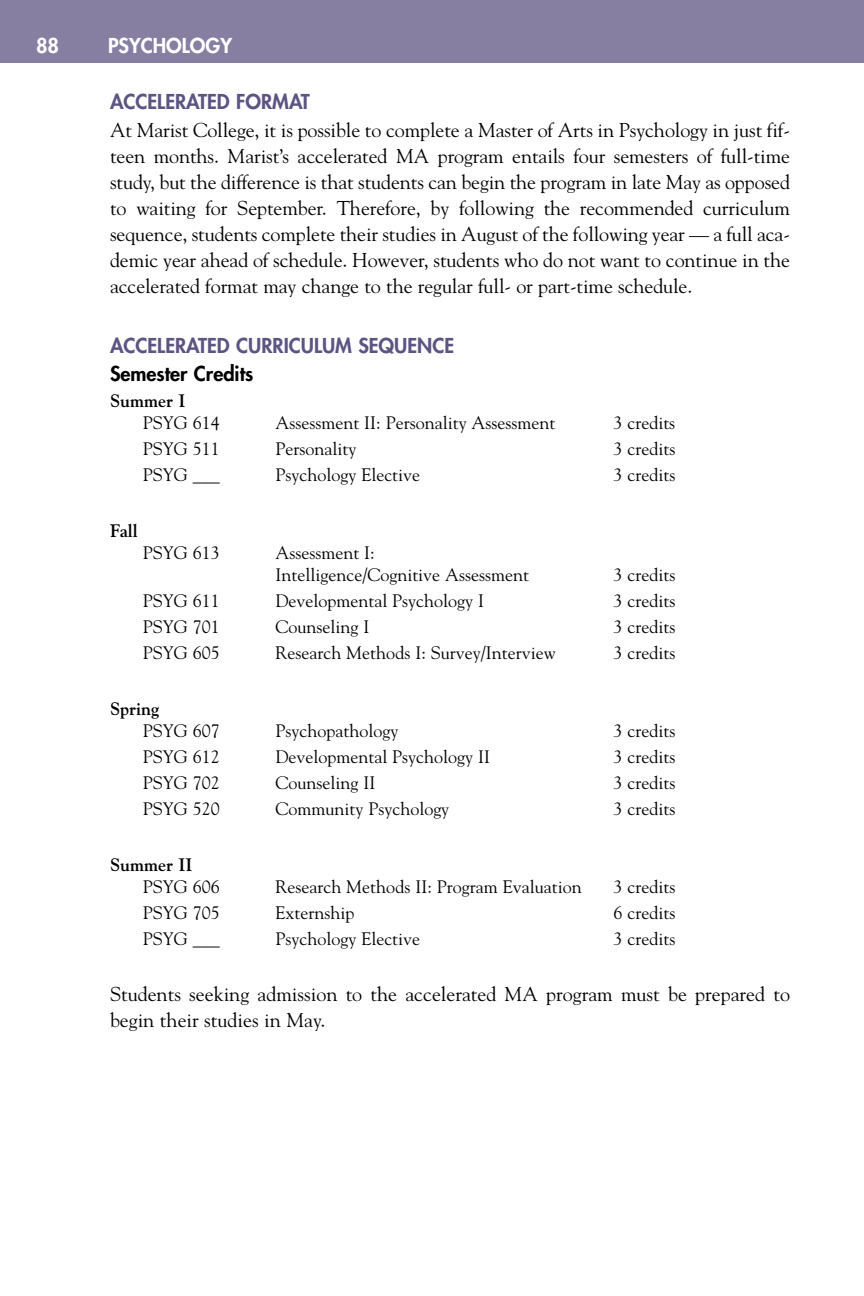
<style>
.page{position:relative;width:864px;height:1296px;background:#fff}
.page>*{position:absolute;margin:0;border:0;box-sizing:border-box;transform-origin:0 0}
.t1{font:20px/26px "Goudy";color:#000;text-align:justify}
.t2{font:800 20px "Futura";color:#5d5483}
.t3{font:800 20px "Futura";color:#000}
.t4{font:800 20px "Futura";color:#fff}
.t5{font:18px/22px "Goudy";color:#000}
.t6{font:700 18px "Goudy";color:#000}
</style>
<div class="page">
<div style="left:0;top:0;width:864px;height:63px;background:#867fa2"></div>
<p class="t4" style="left:36px;top:36px;width:25px">88</p>
<p class="t4" style="left:108px;top:36px;width:126px">PSYCHOLOGY</p>
<p class="t2" style="left:110px;top:92px;width:201px">ACCELERATED FORMAT</p>
<p class="t1" style="left:110px;top:119px;width:682px">At Marist College, it is possible to complete a Master of Arts in Psychology in just fif&shy;teen months. Marist’s accelerated MA program entails four semesters of full-time study, but the difference is that students can begin the program in late May as opposed to waiting for September. Therefore, by following the recommended curriculum sequence, students complete their studies in August of the following year — a full aca&shy;demic year ahead of schedule. However, students who do not want to continue in the accelerated format may change to the regular full- or part-time schedule.</p>
<p class="t2" style="left:110px;top:336px;width:346px">ACCELERATED CURRICULUM SEQUENCE</p>
<p class="t3" style="left:110px;top:364px;width:145px">Semester Credits</p>
<p class="t6" style="left:110px;top:394px;width:77px">Summer I</p>
<p class="t5" style="left:143px;top:413px;width:78px">PSYG 614</p>
<p class="t5" style="left:275px;top:413px;width:282px">Assessment II: Personality Assessment</p>
<p class="t5" style="left:613px;top:413px;width:63px">3 credits</p>
<p class="t5" style="left:143px;top:439px;width:78px">PSYG 511</p>
<p class="t5" style="left:275px;top:439px;width:82px">Personality</p>
<p class="t5" style="left:613px;top:439px;width:63px">3 credits</p>
<p class="t5" style="left:143px;top:465px;width:78px">PSYG ___</p>
<p class="t5" style="left:275px;top:465px;width:146px">Psychology Elective</p>
<p class="t5" style="left:613px;top:465px;width:63px">3 credits</p>
<p class="t6" style="left:110px;top:524px;width:29px">Fall</p>
<p class="t5" style="left:143px;top:543px;width:78px">PSYG 613</p>
<p class="t5" style="left:275px;top:543px;width:255px">Assessment I:<br>Intelligence/Cognitive Assessment</p>
<p class="t5" style="left:613px;top:565px;width:63px">3 credits</p>
<p class="t5" style="left:143px;top:591px;width:78px">PSYG 611</p>
<p class="t5" style="left:275px;top:591px;width:210px">Developmental Psychology I</p>
<p class="t5" style="left:613px;top:591px;width:63px">3 credits</p>
<p class="t5" style="left:143px;top:617px;width:78px">PSYG 701</p>
<p class="t5" style="left:275px;top:617px;width:95px">Counseling I</p>
<p class="t5" style="left:613px;top:617px;width:63px">3 credits</p>
<p class="t5" style="left:143px;top:643px;width:78px">PSYG 605</p>
<p class="t5" style="left:275px;top:643px;width:282px">Research Methods I: Survey/Interview</p>
<p class="t5" style="left:613px;top:643px;width:63px">3 credits</p>
<p class="t6" style="left:110px;top:702px;width:51px">Spring</p>
<p class="t5" style="left:143px;top:721px;width:78px">PSYG 607</p>
<p class="t5" style="left:275px;top:721px;width:124px">Psychopathology</p>
<p class="t5" style="left:613px;top:721px;width:63px">3 credits</p>
<p class="t5" style="left:143px;top:747px;width:78px">PSYG 612</p>
<p class="t5" style="left:275px;top:747px;width:216px">Developmental Psychology II</p>
<p class="t5" style="left:613px;top:747px;width:63px">3 credits</p>
<p class="t5" style="left:143px;top:773px;width:78px">PSYG 702</p>
<p class="t5" style="left:275px;top:773px;width:101px">Counseling II</p>
<p class="t5" style="left:613px;top:773px;width:63px">3 credits</p>
<p class="t5" style="left:143px;top:799px;width:78px">PSYG 520</p>
<p class="t5" style="left:275px;top:799px;width:175px">Community Psychology</p>
<p class="t5" style="left:613px;top:799px;width:63px">3 credits</p>
<p class="t6" style="left:110px;top:858px;width:84px">Summer II</p>
<p class="t5" style="left:143px;top:877px;width:78px">PSYG 606</p>
<p class="t5" style="left:275px;top:877px;width:308px">Research Methods II: Program Evaluation</p>
<p class="t5" style="left:613px;top:877px;width:63px">3 credits</p>
<p class="t5" style="left:143px;top:903px;width:78px">PSYG 705</p>
<p class="t5" style="left:275px;top:903px;width:80px">Externship</p>
<p class="t5" style="left:613px;top:903px;width:63px">6 credits</p>
<p class="t5" style="left:143px;top:929px;width:78px">PSYG ___</p>
<p class="t5" style="left:275px;top:929px;width:146px">Psychology Elective</p>
<p class="t5" style="left:613px;top:929px;width:63px">3 credits</p>
<p class="t1" style="left:110px;top:983px;width:682px">Students seeking admission to the accelerated MA program must be prepared to begin their studies in May.</p>
</div>
